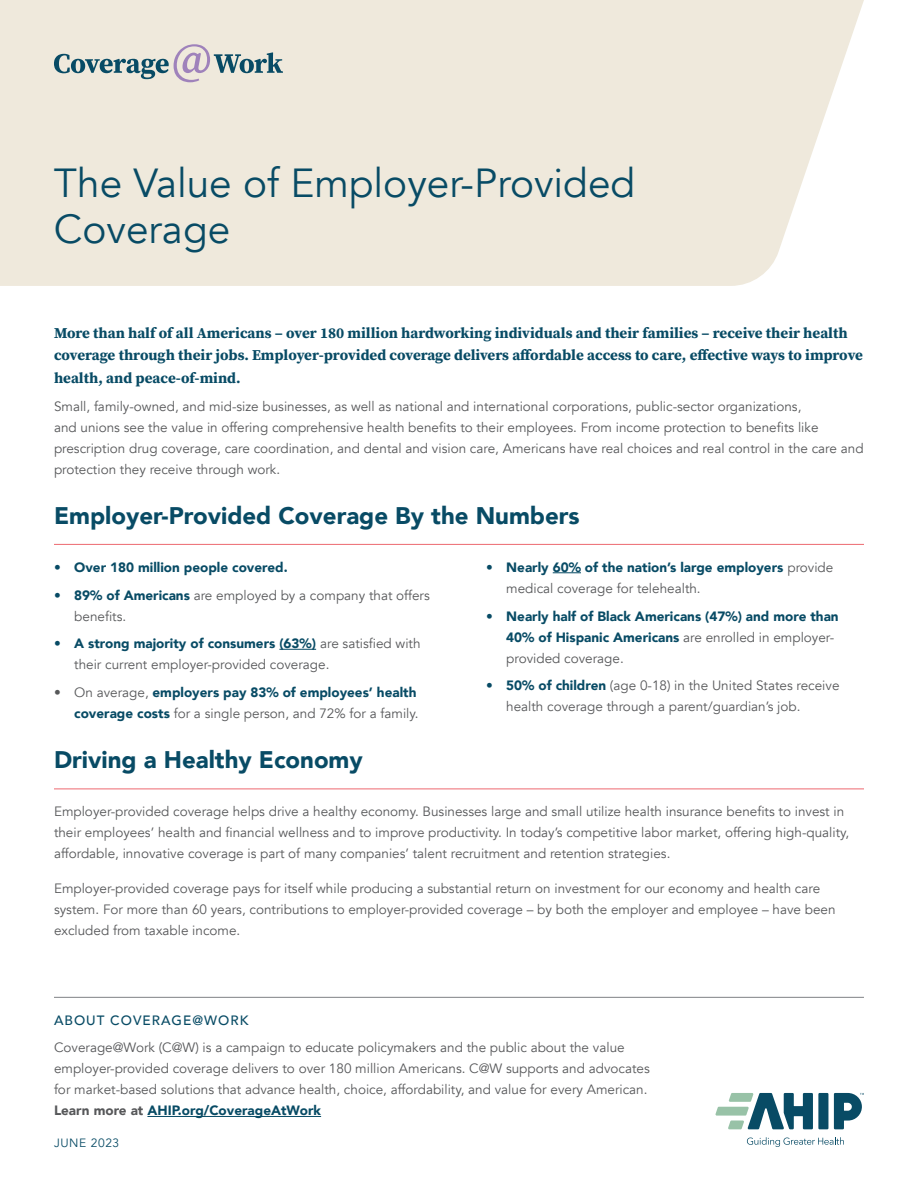
<style>
.page{position:relative;width:918px;height:1188px;background:#fff}
.page>*{position:absolute;margin:0;border:0;box-sizing:border-box;transform-origin:0 0}
.Title-1P{font:40.5px/46.5px "Avenir";color:#084b65}
.Heading_1{font:900 24px "Avenir";color:#084b65}
.Intro{font:700 15px/22.5px "Source Serif Pro";color:#084b65}
.t1{font:13.5px/21px "Avenir";color:#57585a}
.t2{font:900 13.5px/21px "Avenir";color:#084b65}
.AboutAHIP{font:500 13.5px "Avenir";letter-spacing:.075em;color:#084b65}
.t3{font:12px "Avenir";letter-spacing:.05em;color:#084b65}
.s1{font-weight:900;color:#084b65}
.s2{font-weight:400;color:#57585a}
.s3{font-weight:900}
</style>
<div class="page">
<svg style="left:747px;top:1137px;width:97px;height:10px"></svg>
<svg style="left:834px;top:1093px;width:30px;height:36px"></svg>
<div style="left:818px;top:1093px;width:10px;height:36px;background:#084b65"></div>
<svg style="left:715px;top:1093px;width:98px;height:36px"></svg>
<div style="left:0;top:0;width:864px;height:286px;background:#efe9dc"></div>
<svg style="left:54px;top:44px;width:229px;height:38px;background:#c2c7c5"></svg>
<hr style="left:54px;top:544px;width:810px;height:1px;background:#ed6970">
<hr style="left:279px;top:649px;width:37px;height:1px;background:#084b65">
<svg style="left:553px;top:572px;width:28px;height:1px"></svg>
<hr style="left:54px;top:789px;width:810px;height:1px;background:#ed6970">
<hr style="left:54px;top:997px;width:810px;height:1px;background:#808285">
<hr style="left:147px;top:1116px;width:174px;height:1px;background:#084b65">
<p class="Title-1P" style="left:54px;top:160px;width:583px">The Value of Employer-Provided<br>Coverage</p>
<p class="Intro" style="left:54px;top:321px;width:810px">More than half of all Americans – over 180 million hardworking individuals and their families – receive their health coverage through their jobs. Employer-provided coverage delivers affordable access to care, effective ways to improve health, and peace-of-mind.</p>
<p class="t1" style="left:54px;top:396px;width:811px">Small, family-owned, and mid-size businesses, as well as national and international corporations, public-sector organizations,<br>and unions see the value in offering comprehensive health benefits to their employees. From income protection to benefits like prescription drug coverage, care coordination, and dental and vision care, Americans have real choices and real control in the care and protection they receive through work.</p>
<p class="Heading_1" style="left:54px;top:495px;width:527px">Employer-Provided Coverage By the Numbers</p>
<p class="t2" style="left:54px;top:556px;width:235px">• Over 180 million people covered.</p>
<p class="t1" style="left:74px;top:585px;width:357px;text-indent:-20px"><span class="s1">• 89% of Americans</span> are employed by a company that offers benefits.</p>
<p class="t1" style="left:74px;top:633px;width:348px;text-indent:-20px"><span class="s1">• A strong majority of consumers (63%)</span> are satisfied with their current employer-provided coverage.</p>
<p class="t2" style="left:54px;top:681px;width:366px;text-align:right"><span class="s2">• On average,</span> employers pay 83% of employees’ health coverage costs <span class="s2">for a single person, and 72% for a family.</span></p>
<p class="t2" style="left:506px;top:556px;width:329px;text-indent:-20px">• Nearly 60% of the nation’s large employers <span class="s2">provide medical coverage for telehealth.</span></p>
<p class="t2" style="left:506px;top:605px;width:334px;text-indent:-20px">• Nearly half of Black Americans (47%) and more than<br>40% of Hispanic Americans <span class="s2">are enrolled in employer&shy;provided coverage.</span></p>
<p class="t1" style="left:506px;top:675px;width:335px;text-indent:-20px"><span class="s1">• 50% of children</span> (age 0-18) in the United States receive health coverage through a parent/guardian’s job.</p>
<p class="Heading_1" style="left:54px;top:739px;width:310px">Driving a Healthy Economy</p>
<p class="t1" style="left:54px;top:801px;width:797px">Employer-provided coverage helps drive a healthy economy. Businesses large and small utilize health insurance benefits to invest in their employees’ health and financial wellness and to improve productivity. In today’s competitive labor market, offering high-quality, affordable, innovative coverage is part of many companies’ talent recruitment and retention strategies.</p>
<p class="t1" style="left:54px;top:878px;width:783px">Employer-provided coverage pays for itself while producing a substantial return on investment for our economy and health care system. For more than 60 years, contributions to employer-provided coverage – by both the employer and employee – have been excluded from taxable income.</p>
<p class="AboutAHIP" style="left:54px;top:1008px;width:196px">ABOUT COVERAGE@WORK</p>
<p class="t1" style="left:54px;top:1038px;width:597px">Coverage@Work (C@W) is a campaign to educate policymakers and the public about the value employer-provided coverage delivers to over 180 million Americans. C@W supports and advocates for market-based solutions that advance health, choice, affordability, and value for every American.<br><span class="s3">Learn more at</span> <span class="s1">AHIP.org/CoverageAtWork</span></p>
<p class="t3" style="left:54px;top:1136px;width:67px">JUNE 2023</p>
</div>
